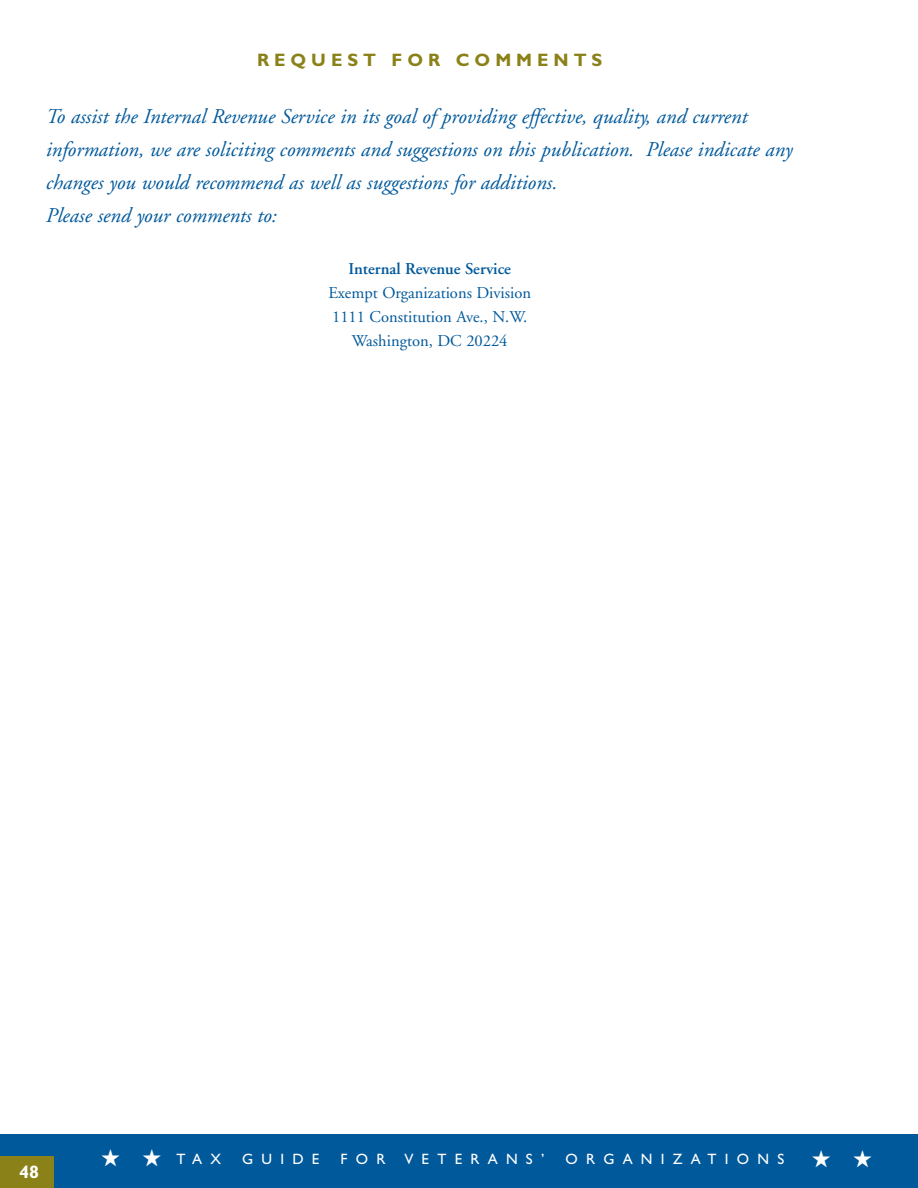
<style>
.page{position:relative;width:918px;height:1188px;background:#fff}
.page>*{position:absolute;margin:0;border:0;box-sizing:border-box;transform-origin:0 0}
.t1{font:italic 21px/33px "Adobe Garamond";color:#00599b}
.t2{font:700 18px "Gill Sans";letter-spacing:.275em;color:#8a8218}
.t3{font:700 18px "Gill Sans";color:#fff}
.t4{font:16.5px/24px "Adobe Garamond";color:#00599b;text-align:center}
.t5{font:600 16.5px "Adobe Garamond";color:#00599b}
.t6{font:15px "Gill Sans";letter-spacing:.55em;color:#fff}
</style>
<div class="page">
<div style="left:0;top:1134px;width:918px;height:54px;background:#00599b"></div>
<div style="left:0;top:1157px;width:54px;height:31px;background:#8a8218"></div>
<p class="t2" style="left:257px;top:54px;width:347px">REQUEST FOR COMMENTS</p>
<p class="t1" style="left:45px;top:102px;width:748px">To assist the Internal Revenue Service in its goal of providing effective, quality, and current information, we are soliciting comments and suggestions on this publication. Please indicate any changes you would recommend as well as suggestions for additions.<br>Please send your comments to:</p>
<p class="t5" style="left:348px;top:263px;width:164px">Internal Revenue Service</p>
<p class="t4" style="left:328px;top:283px;width:204px">Exempt Organizations Division<br>1111 Constitution Ave., N.W.<br>Washington, DC 20224</p>
<p class="t3" style="left:19px;top:1166px;width:21px">48</p>
<p class="t6" style="left:100px;top:1154px;width:123px">★ ★ TAX</p>
<p class="t6" style="left:242px;top:1154px;width:79px">GUIDE</p>
<p class="t6" style="left:341px;top:1154px;width:46px">FOR</p>
<p class="t6" style="left:404px;top:1154px;width:142px">VETERANS’</p>
<p class="t6" style="left:565px;top:1154px;width:308px">ORGANIZATIONS ★ ★</p>
</div>
